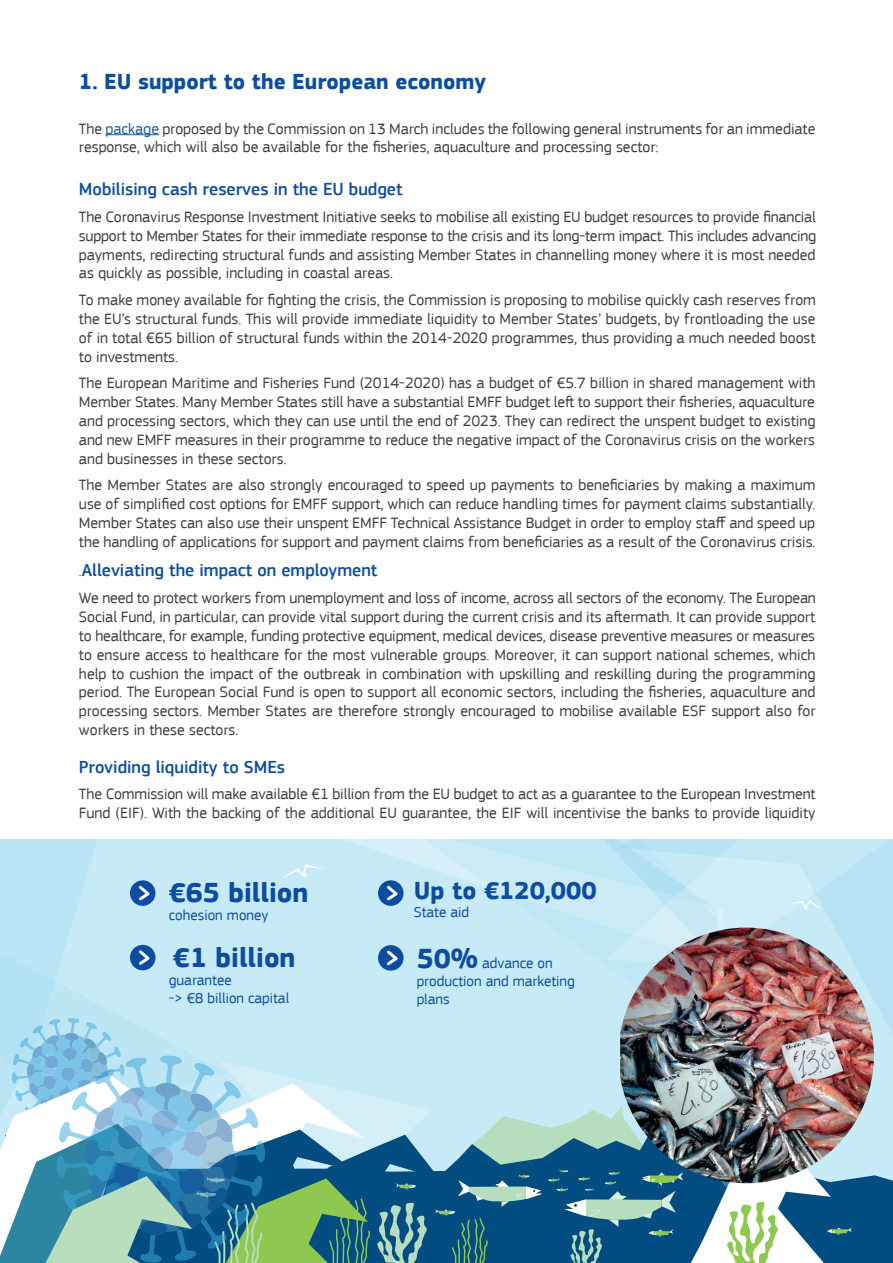
<style>
.page{position:relative;width:893px;height:1263px;background:#fff}
.page>*{position:absolute;margin:0;border:0;box-sizing:border-box;transform-origin:0 0}
.t1{font:700 28.5px "EC Square Sans Pro";color:#0d4da1}
.t2{font:700 25.5px "EC Square Sans Pro";color:#0d4da1}
.t3{font:700 22.5px "EC Square Sans Pro";color:#0d4da1}
.t4{font:500 18px "EC Square Sans Pro";color:#0d4da1}
.t5{font:15.75px/18.9px "EC Square Sans Pro";color:#3e3e3f;text-align:justify}
.t6{font:15px/18px "EC Square Sans Pro";color:#0d4da1}
.s1{color:#175d9e}
.s2{font-weight:400;font-size:15.75px;color:#3e3e3f}
.s3{font-weight:700;font-size:28.5px}
</style>
<div class="page">
<img style="left:0;top:840px;width:893px;height:423px">
<hr style="left:106px;top:134px;width:53px;height:1px;background:#175d9e">
<h3 class="t3" style="left:79px;top:68px;width:409px">1. EU support to the European economy</h3>
<p class="t5" style="left:79px;top:119px;width:738px">The <span class="s1">package</span> proposed by the Commission on 13 March includes the following general instruments for an immediate response, which will also be available for the fisheries, aquaculture and processing sector:</p>
<p class="t4" style="left:79px;top:179px;width:325px">Mobilising cash reserves in the EU budget</p>
<p class="t5" style="left:79px;top:207px;width:739px">The Coronavirus Response Investment Initiative seeks to mobilise all existing EU budget resources to provide financial support to Member States for their immediate response to the crisis and its long-term impact. This includes advancing payments, redirecting structural funds and assisting Member States in channelling money where it is most needed as quickly as possible, including in coastal areas.</p>
<p class="t5" style="left:79px;top:290px;width:739px">To make money available for fighting the crisis, the Commission is proposing to mobilise quickly cash reserves from the EU’s structural funds. This will provide immediate liquidity to Member States’ budgets, by frontloading the use of in total €65 billion of structural funds within the 2014-2020 programmes, thus providing a much needed boost to investments.</p>
<p class="t5" style="left:79px;top:374px;width:738px">The European Maritime and Fisheries Fund (2014-2020) has a budget of €5.7 billion in shared management with Member States. Many Member States still have a substantial EMFF budget left to support their fisheries, aquaculture and processing sectors, which they can use until the end of 2023. They can redirect the unspent budget to existing and new EMFF measures in their programme to reduce the negative impact of the Coronavirus crisis on the workers and businesses in these sectors.</p>
<p class="t5" style="left:79px;top:476px;width:738px">The Member States are also strongly encouraged to speed up payments to beneficiaries by making a maximum use of simplified cost options for EMFF support, which can reduce handling times for payment claims substantially.<br>Member States can also use their unspent EMFF Technical Assistance Budget in order to employ staff and speed up the handling of applications for support and payment claims from beneficiaries as a result of the Coronavirus crisis.</p>
<p class="t4" style="left:79px;top:560px;width:300px"><span class="s2">.</span>Alleviating the impact on employment</p>
<p class="t5" style="left:79px;top:588px;width:738px">We need to protect workers from unemployment and loss of income, across all sectors of the economy. The European Social Fund, in particular, can provide vital support during the current crisis and its aftermath. It can provide support to healthcare, for example, funding protective equipment, medical devices, disease preventive measures or measures to ensure access to healthcare for the most vulnerable groups. Moreover, it can support national schemes, which help to cushion the impact of the outbreak in combination with upskilling and reskilling during the programming period. The European Social Fund is open to support all economic sectors, including the fisheries, aquaculture and processing sectors. Member States are therefore strongly encouraged to mobilise available ESF support also for workers in these sectors.</p>
<p class="t4" style="left:79px;top:757px;width:208px">Providing liquidity to SMEs</p>
<p class="t5" style="left:79px;top:785px;width:738px">The Commission will make available €1 billion from the EU budget to act as a guarantee to the European Investment<br>Fund (EIF). With the backing of the additional EU guarantee, the EIF will incentivise the banks to provide liquidity</p>
<h1 class="t1" style="left:169px;top:875px;width:141px">€65 billion</h1>
<p class="t6" style="left:169px;top:906px;width:101px">cohesion money</p>
<h1 class="t1" style="left:173px;top:940px;width:124px">€1 billion</h1>
<p class="t6" style="left:169px;top:971px;width:122px">guarantee<br>-&gt; €8 billion capital</p>
<h2 class="t2" style="left:414px;top:876px;width:184px">Up to €120,000</h2>
<p class="t6" style="left:414px;top:903px;width:57px">State aid</p>
<p class="t6" style="left:417px;top:954px;width:160px"><span class="s3">50%</span> advance on production and marketing plans</p>
</div>
